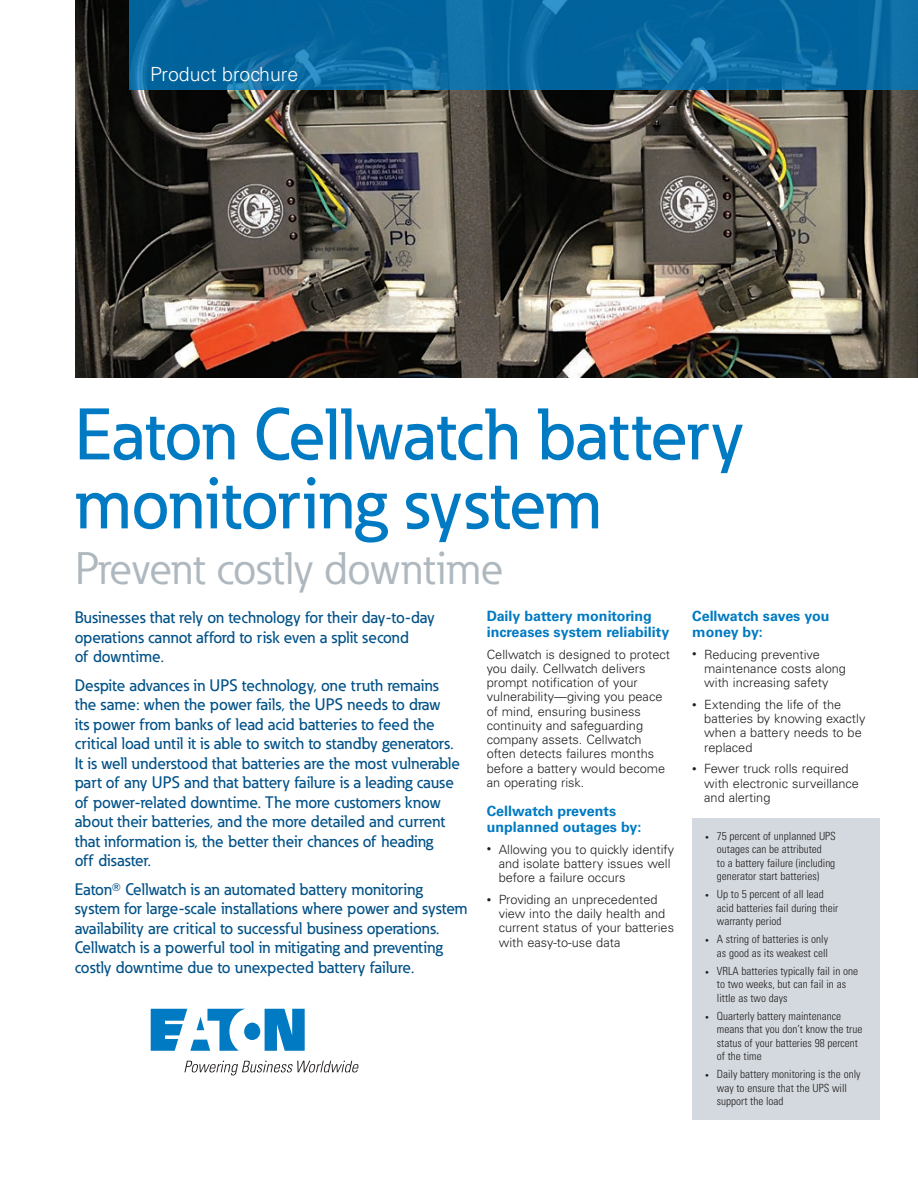
<style>
.page{position:relative;width:918px;height:1188px;background:#fff}
.page>*{position:absolute;margin:0;border:0;box-sizing:border-box;transform-origin:0 0}
.t1{font:500 72px/69px "Eaton";letter-spacing:-.01em;color:#007ac2}
.t2{font:45px "Eaton";color:#aeb8be}
.t3{font:300 19.5px "Univers LT Std";color:#fff}
.t4{font:500 16.5px/19.5px "Eaton";color:#005187}
.t5{font:700 14.25px/15.8px "Univers LT Std";color:#007ac2}
.t6{font:300 12.75px/14.2px "Univers LT Std";color:#231f20}
.t7{font:300 condensed 11.25px/13.5px "Univers LT Std";color:#231f20}
.s1{font-family:"Universal Newswith Comm Pi";font-weight:400}
.s2{font-size:9px}
.s3{font-size:7.5px}
</style>
<div class="page">
<img style="left:75px;top:0;width:843px;height:378px">
<svg style="left:151px;top:1009px;width:154px;height:42px"></svg>
<svg style="left:184px;top:1061px;width:175px;height:14px"></svg>
<svg style="left:129px;top:0;width:789px;height:90px;background:#0868a1"></svg>
<div style="left:692px;top:818px;width:188px;height:301px;background:#d3d9de"></div>
<p class="t3" style="left:150px;top:62px;width:150px">Product brochure</p>
<p class="t1" style="left:75px;top:399px;width:671px">Eaton Cellwatch battery monitoring system</p>
<p class="t2" style="left:75px;top:541px;width:430px">Prevent costly downtime</p>
<p class="t4" style="left:75px;top:608px;width:362px">Businesses that rely on technology for their day-to-day operations cannot afford to risk even a split second<br>of downtime.</p>
<p class="t4" style="left:75px;top:675px;width:387px">Despite advances in UPS technology, one truth remains the same: when the power fails, the UPS needs to draw<br>its power from banks of lead acid batteries to feed the critical load until it is able to switch to standby generators.<br>It is well understood that batteries are the most vulnerable part of any UPS and that battery failure is a leading cause of power-related downtime. The more customers know about their batteries, and the more detailed and current that information is, the better their chances of heading<br>off disaster.</p>
<p class="t4" style="left:75px;top:879px;width:394px">Eaton<span class="s1">T</span> Cellwatch is an automated battery monitoring system for large-scale installations where power and system availability are critical to successful business operations.<br>Cellwatch is a powerful tool in mitigating and preventing costly downtime due to unexpected battery failure.</p>
<p class="t5" style="left:487px;top:608px;width:184px">Daily battery monitoring increases system reliability</p>
<p class="t6" style="left:487px;top:647px;width:185px">Cellwatch is designed to protect you daily. Cellwatch delivers prompt notification of your vulnerability—giving you peace of mind, ensuring business continuity and safeguarding company assets. Cellwatch often detects failures months before a battery would become an operating risk.</p>
<p class="t5" style="left:487px;top:803px;width:156px">Cellwatch prevents unplanned outages by:</p>
<p class="t6" style="left:499px;top:842px;width:177px;text-indent:-12px"><span class="s2">•</span> Allowing you to quickly identify and isolate battery issues well before a failure occurs</p>
<p class="t6" style="left:499px;top:892px;width:177px;text-indent:-12px"><span class="s2">•</span> Providing an unprecedented view into the daily health and current status of your batteries with easy-to-use data</p>
<p class="t5" style="left:692px;top:608px;width:139px">Cellwatch saves you money by:</p>
<p class="t6" style="left:704px;top:647px;width:143px;text-indent:-12px"><span class="s2">•</span> Reducing preventive maintenance costs along with increasing safety</p>
<p class="t6" style="left:704px;top:697px;width:163px;text-indent:-12px"><span class="s2">•</span> Extending the life of the batteries by knowing exactly when a battery needs to be replaced</p>
<p class="t6" style="left:704px;top:762px;width:156px;text-indent:-12px"><span class="s2">•</span> Fewer truck rolls required with electronic surveillance and alerting</p>
<p class="t7" style="left:717px;top:829px;width:121px;text-indent:-12px"><span class="s3">•</span> 75 percent of unplanned UPS outages can be attributed<br>to a battery failure (including generator start batteries)</p>
<p class="t7" style="left:717px;top:887px;width:123px;text-indent:-12px"><span class="s3">•</span> Up to 5 percent of all lead acid batteries fail during their warranty period</p>
<p class="t7" style="left:705px;top:932px;width:125px;text-align:right"><span class="s3">•</span> A string of batteries is only as good as its weakest cell</p>
<p class="t7" style="left:717px;top:964px;width:143px;text-indent:-12px"><span class="s3">•</span> VRLA batteries typically fail in one to two weeks, but can fail in as little as two days</p>
<p class="t7" style="left:717px;top:1009px;width:147px;text-indent:-12px"><span class="s3">•</span> Quarterly battery maintenance means that you don’t know the true status of your batteries 98 percent of the time</p>
<p class="t7" style="left:717px;top:1067px;width:145px;text-indent:-12px"><span class="s3">•</span> Daily battery monitoring is the only way to ensure that the UPS will support the load</p>
</div>
